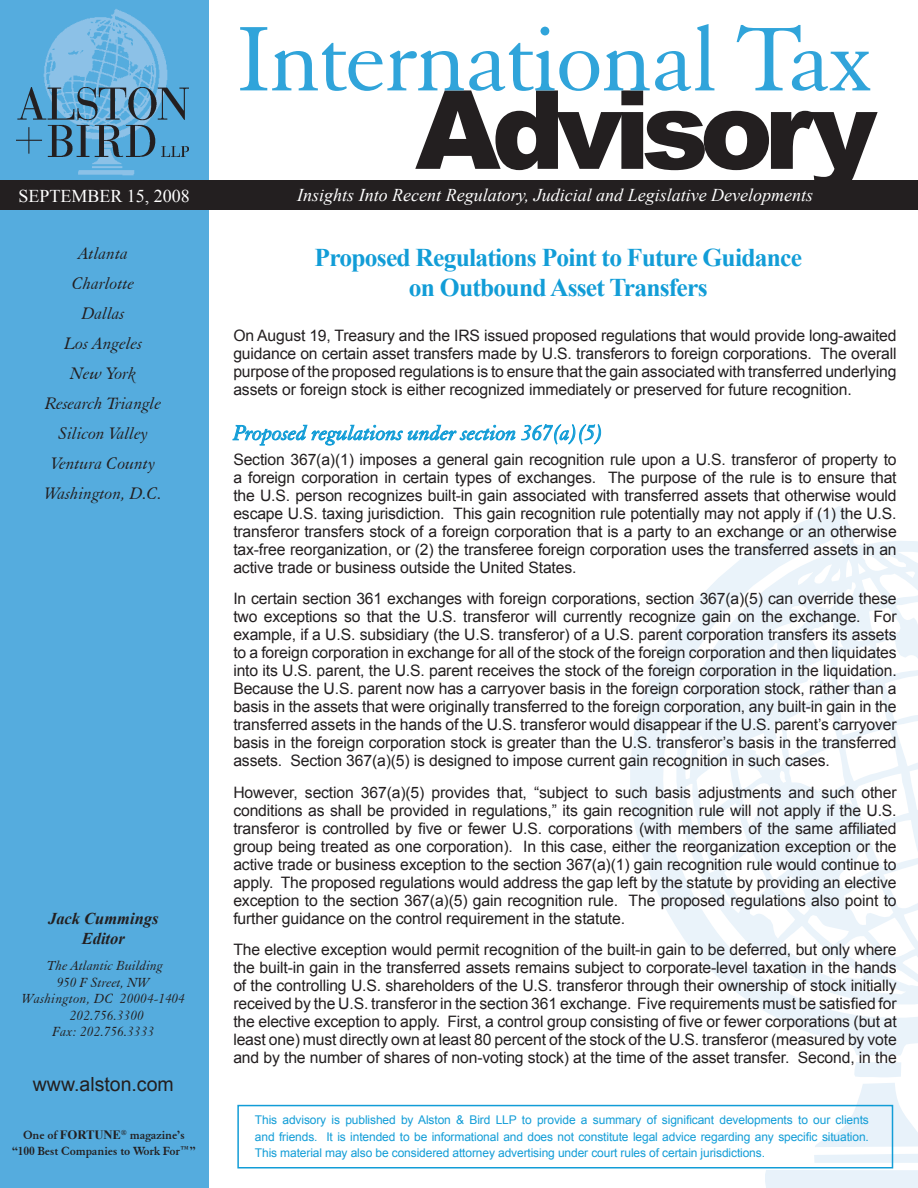
<style>
.page{position:relative;width:918px;height:1188px;background:#fff}
.page>*{position:absolute;margin:0;border:0;box-sizing:border-box;transform-origin:0 0}
.t1{font:900 109.5px "Arial";letter-spacing:-.08em;color:#231f20}
.t2{font:99px "Elegant Garamond BT";letter-spacing:-.02em;color:#30a4da}
.t3{font:700 25.5px/30px "Times New Roman";letter-spacing:-.03em;color:#129dd7;text-align:center}
.Heading_2{font:italic 22.5px "Elegant Garamond BT";color:#129dd7}
.t4{font:19.5px "Arial";color:#231f20}
.t5{font:italic 18px "Elegant Garamond BT";color:#231f20}
.t6{font:italic 18px "Times New Roman";color:#fff}
.t7{font:18px "Times New Roman";color:#fff}
.t8{font:italic 700 16.5px "Times New Roman";color:#231f20}
.Body{font:15.75px/18px "Arial";letter-spacing:-.01em;color:#231f20;text-align:justify}
.t9{font:italic 14.25px/16.5px "Elegant Garamond BT";letter-spacing:.02em;color:#231f20;text-align:center}
.t10{font:italic 14.25px "Elegant Garamond BT";color:#231f20}
.t11{font:700 12.75px/15.3px "Elegant Garamond BT";letter-spacing:-.01em;color:#231f20;text-align:center}
.Body-2{font:12px/16.5px "Arial";letter-spacing:-.01em;color:#129dd7;text-align:justify}
.s1{font-family:"Times New Roman"}
</style>
<div class="page">
<div style="left:0;top:0;width:208px;height:1188px;background:#55acde"></div>
<div style="left:0;top:180px;width:918px;height:30px;background:#231f20"></div>
<img style="left:44px;top:9px;width:123px;height:166px">
<img style="left:16px;top:87px;width:173px;height:69px">
<svg style="left:630px;top:506px;width:288px;height:549px"></svg>
<svg style="left:685px;top:552px;width:233px;height:442px"></svg>
<svg style="left:765px;top:1055px;width:153px;height:133px"></svg>
<div style="left:237px;top:1105px;width:656px;height:63px;border:2px solid #129dd7"></div>
<svg style="left:233px;top:424px;width:368px;height:22px"></svg>
<p class="t7" style="left:18px;top:184px;width:173px">SEPTEMBER 15, 2008</p>
<p class="t5" style="left:79px;top:243px;width:51px">Atlanta</p>
<p class="t5" style="left:72px;top:273px;width:64px">Charlotte</p>
<p class="t5" style="left:82px;top:303px;width:44px">Dallas</p>
<p class="t5" style="left:64px;top:333px;width:79px">Los Angeles</p>
<p class="t5" style="left:71px;top:363px;width:67px">New York</p>
<p class="t5" style="left:45px;top:393px;width:118px">Research Triangle</p>
<p class="t5" style="left:59px;top:423px;width:91px">Silicon Valley</p>
<p class="t5" style="left:51px;top:453px;width:106px">Ventura County</p>
<p class="t5" style="left:45px;top:483px;width:119px">Washington, D.C.</p>
<p class="t8" style="left:48px;top:907px;width:112px">Jack Cummings</p>
<p class="t8" style="left:82px;top:927px;width:45px">Editor</p>
<p class="t10" style="left:47px;top:958px;width:118px">The Atlantic Building</p>
<p class="t9" style="left:22px;top:974px;width:164px">950 F Street, NW<br>Washington, DC 20004-1404<br>202.756.3300<br>Fax: 202.756.3333</p>
<p class="t4" style="left:33px;top:1072px;width:142px">www.alston.com</p>
<p class="t11" style="left:12px;top:1127px;width:185px">One of <span class="s1">Fortune</span><sup>®</sup> magazine’s “100 Best Companies to Work For™”</p>
<p class="t2" style="left:237px;top:0;width:636px">International Tax</p>
<p class="t1" style="left:415px;top:50px;width:464px">Advisory</p>
<p class="t6" style="left:297px;top:182px;width:517px">Insights Into Recent Regulatory, Judicial and Legislative Developments</p>
<p class="t3" style="left:315px;top:242px;width:489px">Proposed Regulations Point to Future Guidance on Outbound Asset Transfers</p>
<p class="Body" style="left:233px;top:326px;width:665px">On August 19, Treasury and the IRS issued proposed regulations that would provide long-awaited guidance on certain asset transfers made by U.S. transferors to foreign corporations. The overall purpose of the proposed regulations is to ensure that the gain associated with transferred underlying assets or foreign stock is either recognized immediately or preserved for future recognition.</p>
<p class="Heading_2" style="left:233px;top:419px;width:371px">Proposed regulations under section 367(a)(5)</p>
<p class="Body" style="left:233px;top:450px;width:665px">Section 367(a)(1) imposes a general gain recognition rule upon a U.S. transferor of property to a foreign corporation in certain types of exchanges. The purpose of the rule is to ensure that the U.S. person recognizes built-in gain associated with transferred assets that otherwise would escape U.S. taxing jurisdiction. This gain recognition rule potentially may not apply if (1) the U.S. transferor transfers stock of a foreign corporation that is a party to an exchange or an otherwise tax-free reorganization, or (2) the transferee foreign corporation uses the transferred assets in an active trade or business outside the United States.</p>
<p class="Body" style="left:233px;top:590px;width:665px">In certain section 361 exchanges with foreign corporations, section 367(a)(5) can override these two exceptions so that the U.S. transferor will currently recognize gain on the exchange. For example, if a U.S. subsidiary (the U.S. transferor) of a U.S. parent corporation transfers its assets to a foreign corporation in exchange for all of the stock of the foreign corporation and then liquidates into its U.S. parent, the U.S. parent receives the stock of the foreign corporation in the liquidation.<br>Because the U.S. parent now has a carryover basis in the foreign corporation stock, rather than a basis in the assets that were originally transferred to the foreign corporation, any built-in gain in the transferred assets in the hands of the U.S. transferor would disappear if the U.S. parent’s carryover basis in the foreign corporation stock is greater than the U.S. transferor’s basis in the transferred assets. Section 367(a)(5) is designed to impose current gain recognition in such cases.</p>
<p class="Body" style="left:233px;top:783px;width:665px">However, section 367(a)(5) provides that, “subject to such basis adjustments and such other conditions as shall be provided in regulations,” its gain recognition rule will not apply if the U.S. transferor is controlled by five or fewer U.S. corporations (with members of the same affiliated group being treated as one corporation). In this case, either the reorganization exception or the active trade or business exception to the section 367(a)(1) gain recognition rule would continue to apply. The proposed regulations would address the gap left by the statute by providing an elective exception to the section 367(a)(5) gain recognition rule. The proposed regulations also point to further guidance on the control requirement in the statute.</p>
<p class="Body" style="left:233px;top:941px;width:665px">The elective exception would permit recognition of the built-in gain to be deferred, but only where the built-in gain in the transferred assets remains subject to corporate-level taxation in the hands of the controlling U.S. shareholders of the U.S. transferor through their ownership of stock initially received by the U.S. transferor in the section 361 exchange. Five requirements must be satisfied for the elective exception to apply. First, a control group consisting of five or fewer corporations (but at least one) must directly own at least 80 percent of the stock of the U.S. transferor (measured by vote and by the number of shares of non-voting stock) at the time of the asset transfer. Second, in the</p>
<p class="Body-2" style="left:255px;top:1112px;width:616px">This advisory is published by Alston &amp; Bird LLP to provide a summary of significant developments to our clients and friends. It is intended to be informational and does not constitute legal advice regarding any specific situation.<br>This material may also be considered attorney advertising under court rules of certain jurisdictions.</p>
</div>
